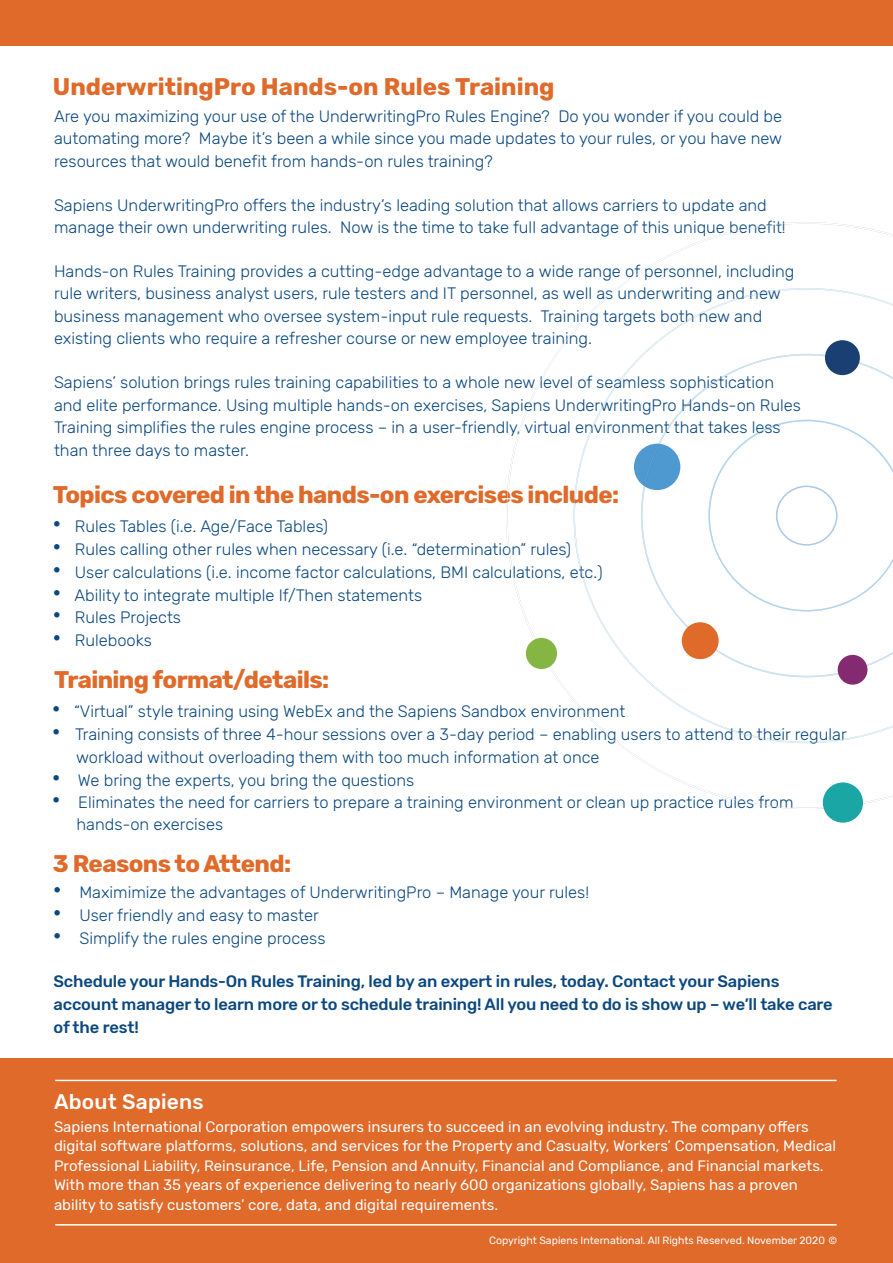
<style>
.page{position:relative;width:893px;height:1263px;background:#fff}
.page>*{position:absolute;margin:0;border:0;box-sizing:border-box;transform-origin:0 0}
.t1{font:300 27px "Rubik";color:#0b487f}
.t2{font:700 24px "Rubik";letter-spacing:-.025em;color:#df6a2a}
.t3{font:700 24px "Rubik";color:#df6a2a}
.t4{font:500 21px "Rubik";letter-spacing:.01em;color:#fff}
.t5{font:300 16.5px/22.5px "Rubik";color:#0b487f}
.t6{font:500 16.5px/22.5px "Rubik";letter-spacing:-.01em;color:#0b487f}
.t7{font:15px/19.5px "Rubik";color:#fff}
.t8{font:10.5px "Rubik";color:#fff}
.s1{font-size:16.5px}
</style>
<div class="page">
<div style="left:0;top:0;width:893px;height:46px;background:#df6a2a"></div>
<div style="left:0;top:1059px;width:893px;height:204px;background:#df6a2a"></div>
<hr style="left:55px;top:1224px;width:782px;height:1px;background:#fff">
<hr style="left:55px;top:1080px;width:782px;height:1px;background:#fff">
<div style="left:526px;top:638px;width:31px;height:31px;background:#85b643;border-radius:50%"></div>
<div style="left:682px;top:622px;width:37px;height:37px;background:#df6a2a;border-radius:50%"></div>
<div style="left:838px;top:655px;width:29px;height:30px;background:#832a70;border-radius:50%"></div>
<div style="left:825px;top:340px;width:35px;height:35px;background:#193f73;border-radius:50%"></div>
<div style="left:823px;top:782px;width:40px;height:41px;background:#1ba6a6;border-radius:50%"></div>
<h2 class="t3" style="left:53px;top:72px;width:503px">UnderwritingPro Hands-on Rules Training</h2>
<p class="t5" style="left:199px;top:105px;width:585px;text-indent:-145px">Are you maximizing your use of the UnderwritingPro Rules Engine?<br>Maybe s’i t been a while since you made updates to your rules, or you have new</p>
<p class="t5" style="left:558px;top:105px;width:225px">Do you wonder if you could be</p>
<p class="t5" style="left:54px;top:128px;width:440px">automating more?<br>resources that would benefit from hands-on rules training?</p>
<p class="t5" style="left:340px;top:194px;width:447px;text-indent:-286px">Sapiens UnderwritingPro offers the industry s’ leading solution that allows carriers to update and<br>Now is the time to take full advantage of this unique benefit!</p>
<p class="t5" style="left:54px;top:216px;width:279px">manage their own underwriting rules.</p>
<p class="t5" style="left:54px;top:260px;width:742px">Hands-on Rules Training provides a cutting-edge advantage to a wide range of personnel, including</p>
<p class="t5" style="left:54px;top:283px;width:728px">rule writers, business analyst users, rule testers and IT personnel, as well as underwriting and new</p>
<p class="t5" style="left:541px;top:305px;width:223px">Training targets both new and</p>
<p class="t5" style="left:54px;top:305px;width:540px">business management who oversee system-input rule requests. existing clients who require a refresher course or new employee training.</p>
<p class="t5" style="left:54px;top:371px;width:748px">Sapiens’ solution brings rules training capabilities to a whole new level of seamless sophistication and elite performance. Using multiple hands-on exercises, Sapiens UnderwritingPro Hands-on Rules Training simplifies the rules engine process – in a user-friendly, virtual environment that takes less than three days to master.</p>
<h2 class="t2" style="left:53px;top:481px;width:568px">Topics covered in the hands-on exercises include:</h2>
<h1 class="t1" style="left:52px;top:508px;width:12px">•</h1>
<p class="t5" style="left:75px;top:516px;width:255px">Rules Tables .e. i( Age/Face Tables(</p>
<h1 class="t1" style="left:52px;top:531px;width:12px">•</h1>
<p class="t5" style="left:75px;top:539px;width:498px">Rules calling other rules when necessary “.e. i( determination” rules(</p>
<h1 class="t1" style="left:52px;top:553px;width:12px">•</h1>
<p class="t5" style="left:75px;top:561px;width:529px">User calculations .e. i( income factor calculations, BMI calculations, etc (.</p>
<h1 class="t1" style="left:52px;top:576px;width:12px">•</h1>
<p class="t5" style="left:74px;top:584px;width:349px">Ability to integrate multiple /I f Then statements</p>
<h1 class="t1" style="left:52px;top:599px;width:12px">•</h1>
<p class="t5" style="left:75px;top:607px;width:108px">Rules Projects</p>
<h1 class="t1" style="left:52px;top:622px;width:12px">•</h1>
<p class="t5" style="left:75px;top:630px;width:78px">Rulebooks</p>
<h2 class="t2" style="left:54px;top:666px;width:277px">Training format/details:</h2>
<h1 class="t1" style="left:51px;top:693px;width:30px">• <span class="s1">“</span></h1>
<p class="t5" style="left:75px;top:723px;width:773px">Training consists of three 4-hour sessions over a 3-day period – enabling users to attend to their regular</p>
<p class="t5" style="left:80px;top:701px;width:547px">Virtual” style training using WebEx and the Sapiens Sandbox environment</p>
<h1 class="t1" style="left:51px;top:716px;width:12px">•</h1>
<h1 class="t1" style="left:51px;top:761px;width:12px">•</h1>
<h1 class="t1" style="left:51px;top:784px;width:12px">•</h1>
<p class="t5" style="left:76px;top:746px;width:525px">workload without overloading them with too much information at once<br>We bring the experts, you bring the questions</p>
<p class="t5" style="left:78px;top:792px;width:717px">Eliminates the need for carriers to prepare a training environment or clean up practice rules from</p>
<p class="t5" style="left:77px;top:813px;width:148px">hands-on exercises</p>
<h2 class="t2" style="left:53px;top:849px;width:240px">3 Reasons to Attend:</h2>
<h1 class="t1" style="left:52px;top:874px;width:12px">•</h1>
<p class="t5" style="left:79px;top:881px;width:511px">Maximimize the advantages of UnderwritingPro – Manage your rules!</p>
<h1 class="t1" style="left:52px;top:896px;width:12px">•</h1>
<p class="t5" style="left:79px;top:904px;width:241px">User friendly and easy to master</p>
<h1 class="t1" style="left:52px;top:919px;width:12px">•</h1>
<p class="t5" style="left:79px;top:927px;width:248px">Simplify the rules engine process</p>
<p class="t6" style="left:54px;top:971px;width:781px">Schedule your Hands-On Rules Training, led by an expert in rules, today. Contact your Sapiens account manager to learn more or to schedule training! All you need to do is show up – we l l’ take care of the rest!</p>
<p class="t4" style="left:54px;top:1090px;width:151px">About Sapiens</p>
<p class="t7" style="left:54px;top:1117px;width:784px">Sapiens International Corporation empowers insurers to succeed in an evolving industry. The company offers digital software platforms, solutions, and services for the Property and Casualty, Workers’ Compensation, Medical Professional Liability, Reinsurance, Life, Pension and Annuity, Financial and Compliance, and Financial markets.<br>With more than 35 years of experience delivering to nearly 600 organizations globally, Sapiens has a proven ability to satisfy customers’ core, data, and digital requirements.</p>
<p class="t8" style="left:489px;top:1235px;width:350px">Copyright Sapiens International. All Rights Reserved. November 2020 ©</p>
</div>
